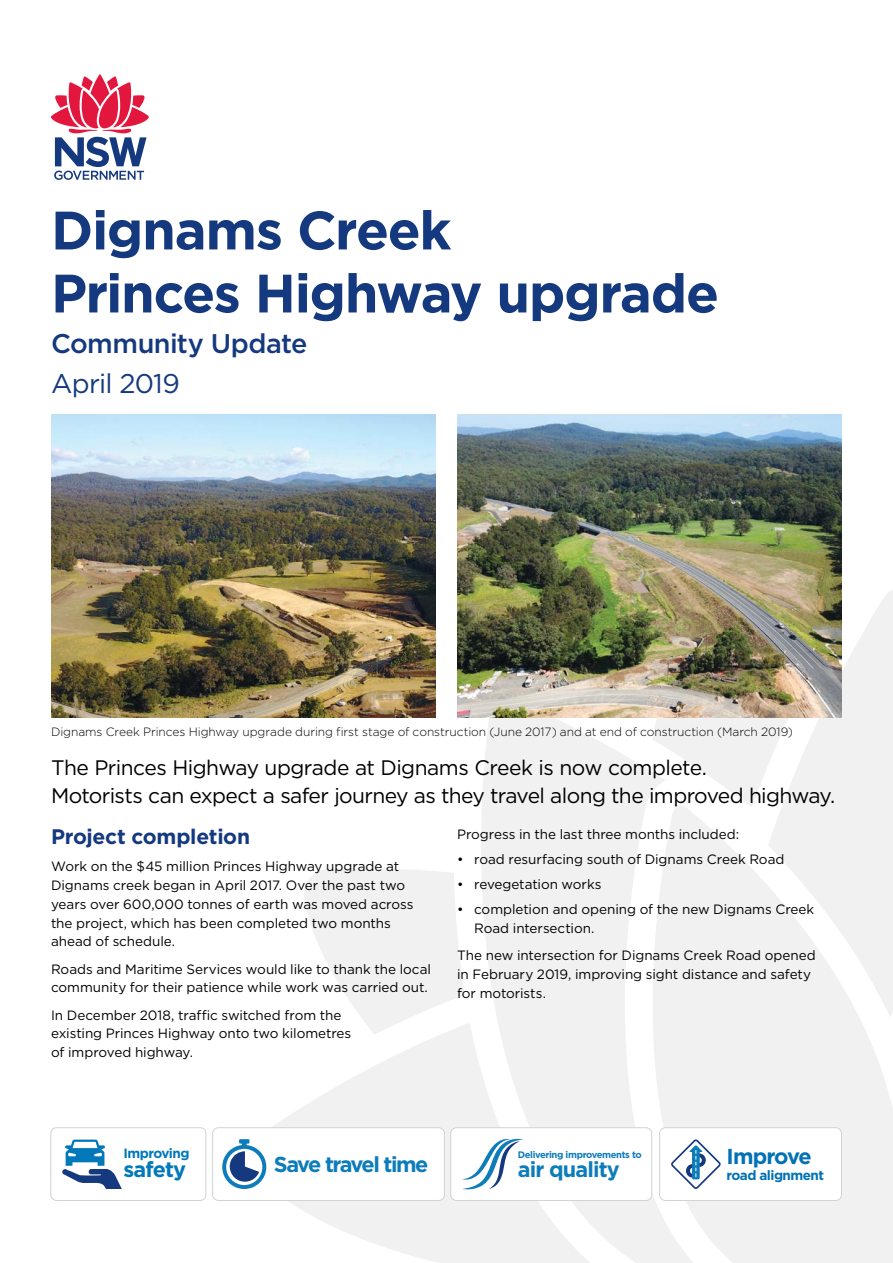
<style>
.page{position:relative;width:893px;height:1263px;background:#fff}
.page>*{position:absolute;margin:0;border:0;box-sizing:border-box;transform-origin:0 0}
.t1{font:700 54px/63px "Gotham";letter-spacing:-.025em;color:#15397f}
.t2{font:500 27px "Gotham";letter-spacing:-.02em;color:#15397f}
.t3{font:27px "Gotham";letter-spacing:-.03em;color:#15397f}
.t4{font:700 21.6px "Gotham";letter-spacing:-.065em;color:#0d7cba}
.t5{font:700 21.6px "Gotham";letter-spacing:-.04em;color:#0d7cba}
.t6{font:700 21.6px "Gotham";letter-spacing:-.045em;color:#0072b5}
.t7{font:700 21.6px "Gotham";letter-spacing:-.04em;color:#0078b9}
._02_Intro{font:21px/28.5px "Gotham";letter-spacing:-.03em;color:#000}
._01_H2{font:700 21px "Gotham";letter-spacing:-.015em;color:#15397f}
._02_Body{font:13.5px/18.8px "Gotham";letter-spacing:-.005em;color:#000}
._02_Body_b4_bullet{font:13.5px "Gotham";letter-spacing:-.005em;color:#000}
.t8{font:700 13.5px "Gotham";letter-spacing:-.04em;color:#0072b5}
.t9{font:700 13.5px "Gotham";letter-spacing:-.04em;color:#0078b9}
.t10{font:300 12px "Gotham";letter-spacing:-.005em;color:#000}
.t11{font:700 9.45px "Gotham";letter-spacing:-.04em;color:#0d7cba}
</style>
<div class="page">
<svg style="left:248px;top:591px;width:645px;height:672px;fill:#f1f1f2"></svg>
<div style="left:660px;top:1128px;width:181px;height:72px;background:#fff;border-radius:6px"></div>
<div style="left:659px;top:1127px;width:183px;height:73px;border:1px solid #d1d3d4;border-radius:6px"></div>
<svg style="left:671px;top:1139px;width:50px;height:50px"></svg>
<div style="left:51px;top:1127px;width:155px;height:73px;border:1px solid #d1d3d4;border-radius:6px"></div>
<svg style="left:62px;top:1139px;width:60px;height:50px"></svg>
<div style="left:451px;top:1128px;width:201px;height:72px;background:#fff;border-radius:6px"></div>
<div style="left:451px;top:1127px;width:201px;height:73px;border:1px solid #d1d3d4;border-radius:6px"></div>
<svg style="left:462px;top:1139px;width:61px;height:50px"></svg>
<div style="left:213px;top:1128px;width:231px;height:72px;background:#fff;border-radius:6px"></div>
<div style="left:212px;top:1127px;width:233px;height:73px;border:1px solid #d1d3d4;border-radius:6px"></div>
<svg style="left:222px;top:1139px;width:44px;height:50px"></svg>
<img style="left:51px;top:414px;width:385px;height:304px">
<img style="left:457px;top:414px;width:385px;height:304px">
<svg style="left:51px;top:74px;width:98px;height:106px"></svg>
<h1 class="t1" style="left:51px;top:198px;width:670px">Dignams Creek<br>Princes Highway upgrade</h1>
<p class="t2" style="left:51px;top:325px;width:258px">Community Update</p>
<p class="t3" style="left:51px;top:366px;width:130px">April 2019</p>
<p class="t10" style="left:51px;top:724px;width:743px">Dignams Creek Princes Highway upgrade during first stage of construction (June 2017) and at end of construction (March 2019)</p>
<p class="_02_Intro" style="left:51px;top:752px;width:786px">The Princes Highway upgrade at Dignams Creek is now complete.<br>Motorists can expect a safer journey as they travel along the improved highway.</p>
<h2 class="_01_H2" style="left:51px;top:823px;width:201px">Project completion</h2>
<p class="_02_Body" style="left:51px;top:857px;width:364px">Work on the $45 million Princes Highway upgrade at Dignams creek began in April 2017. Over the past two years over 600,000 tonnes of earth was moved across the project, which has been completed two months ahead of schedule.</p>
<p class="_02_Body" style="left:51px;top:959px;width:382px">Roads and Maritime Services would like to thank the local community for their patience while work was carried out.</p>
<p class="_02_Body" style="left:51px;top:1005px;width:302px">In December 2018, traffic switched from the existing Princes Highway onto two kilometres of improved highway.</p>
<p class="_02_Body_b4_bullet" style="left:457px;top:825px;width:284px">Progress in the last three months included:</p>
<p class="_02_Body" style="left:457px;top:849px;width:329px">• road resurfacing south of Dignams Creek Road</p>
<p class="_02_Body" style="left:457px;top:875px;width:146px">• revegetation works</p>
<p class="_02_Body" style="left:474px;top:900px;width:342px;text-indent:-17px">• completion and opening of the new Dignams Creek<br>Road intersection.</p>
<p class="_02_Body" style="left:457px;top:946px;width:360px">The new intersection for Dignams Creek Road opened in February 2019, improving sight distance and safety for motorists.</p>
<p class="t9" style="left:124px;top:1144px;width:67px">Improving</p>
<p class="t7" style="left:124px;top:1154px;width:64px">safety</p>
<p class="t11" style="left:518px;top:1149px;width:126px">Delivering improvements to</p>
<p class="t4" style="left:274px;top:1150px;width:156px">Save travel time</p>
<p class="t5" style="left:518px;top:1155px;width:104px">air quality</p>
<p class="t6" style="left:727px;top:1141px;width:87px">Improve</p>
<p class="t8" style="left:727px;top:1166px;width:99px">road alignment</p>
</div>
